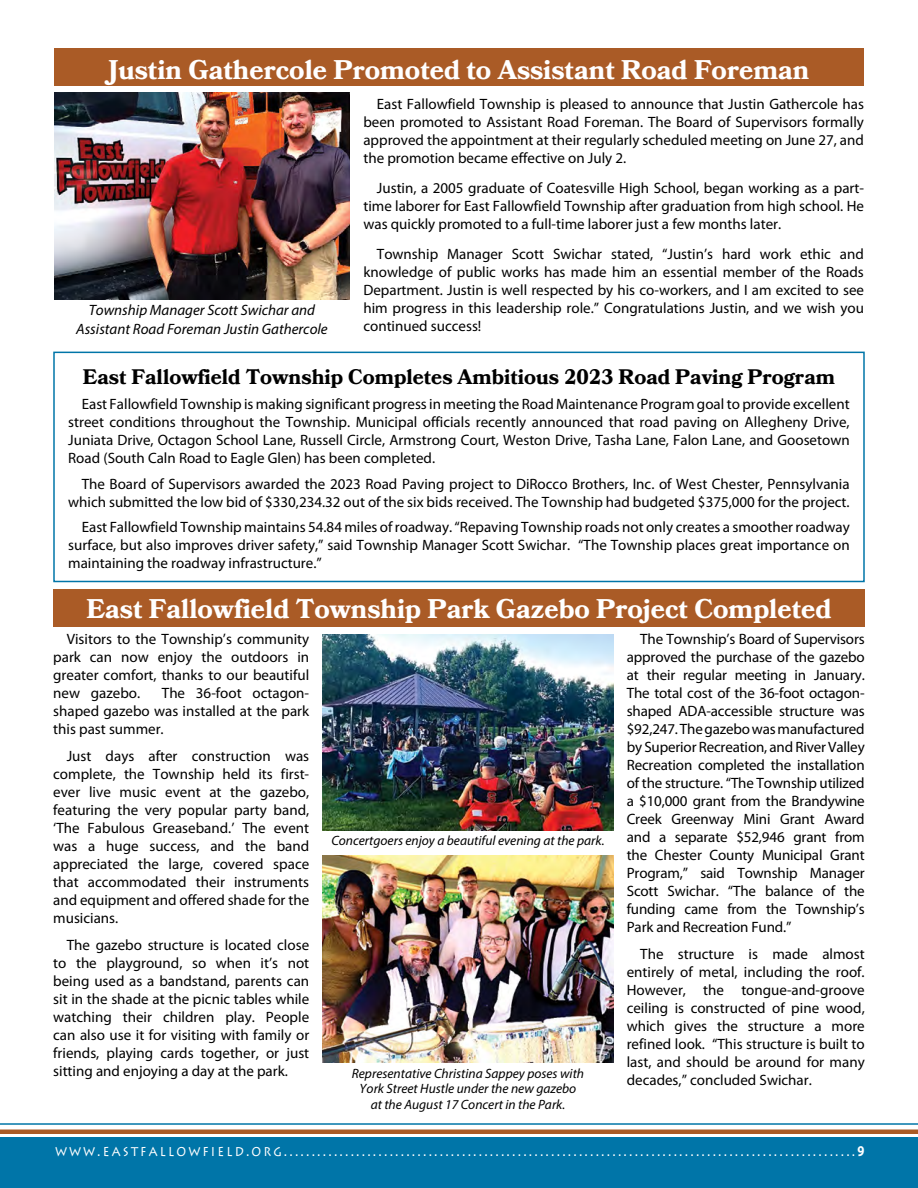
<style>
.page{position:relative;width:918px;height:1188px;background:#fff}
.page>*{position:absolute;margin:0;border:0;box-sizing:border-box;transform-origin:0 0}
.t1{font:700 27px "Bookmania";color:#fff}
.t2{font:700 21px "Bookmania";color:#000}
.t3{font:15px/18px "Myriad Pro";color:#000;text-align:justify}
.t4{font:15px "Lithos Pro";letter-spacing:.17em;color:#fff;scale:.84 1}
.t5{font:italic 15px/18.9px "Myriad Pro";color:#000;text-align:center}
.t6{font:italic 13.5px/15.6px "Myriad Pro";color:#000;text-align:center}
.s1{font-family:"Myriad Pro";font-weight:700}
</style>
<div class="page">
<div style="left:0;top:1138px;width:918px;height:50px;background:#0075a8"></div>
<hr style="left:0;top:1123px;width:918px;height:2px;background:#0075a8">
<hr style="left:0;top:1130px;width:918px;height:4px;background:#aa5b26">
<div style="left:54px;top:49px;width:810px;height:37px;background:#aa5b26"></div>
<img style="left:54px;top:92px;width:296px;height:208px">
<div style="left:53px;top:352px;width:812px;height:230px;border:2px solid #0075a8"></div>
<div style="left:53px;top:589px;width:812px;height:38px;background:#aa5b26"></div>
<img style="left:323px;top:635px;width:290px;height:196px">
<img style="left:323px;top:856px;width:290px;height:207px">
<h1 class="t1" style="left:109px;top:54px;width:702px">Justin Gathercole Promoted to Assistant Road Foreman</h1>
<p class="t3" style="left:363px;top:94px;width:502px;text-indent:14px">East Fallowfield Township is pleased to announce that Justin Gathercole has been promoted to Assistant Road Foreman. The Board of Supervisors formally approved the appointment at their regularly scheduled meeting on June 27, and the promotion became effective on July 2.</p>
<p class="t3" style="left:363px;top:178px;width:502px;text-indent:14px">Justin, a 2005 graduate of Coatesville High School, began working as a part&shy;time laborer for East Fallowfield Township after graduation from high school. He was quickly promoted to a full-time laborer just a few months later.</p>
<p class="t3" style="left:363px;top:244px;width:502px;text-indent:14px">Township Manager Scott Swichar stated, “Justin’s hard work ethic and knowledge of public works has made him an essential member of the Roads Department. Justin is well respected by his co-workers, and I am excited to see him progress in this leadership role.” Congratulations Justin, and we wish you continued success!</p>
<p class="t5" style="left:76px;top:300px;width:253px">Township Manager Scott Swichar and<br>Assistant Road Foreman Justin Gathercole</p>
<h2 class="t2" style="left:83px;top:364px;width:754px">East Fallowfield Township Completes Ambitious 2023 Road Paving Program</h2>
<p class="t3" style="left:68px;top:395px;width:783px;text-indent:14px">East Fallowfield Township is making significant progress in meeting the Road Maintenance Program goal to provide excellent street conditions throughout the Township. Municipal officials recently announced that road paving on Allegheny Drive, Juniata Drive, Octagon School Lane, Russell Circle, Armstrong Court, Weston Drive, Tasha Lane, Falon Lane, and Goosetown Road (South Caln Road to Eagle Glen) has been completed.</p>
<p class="t3" style="left:68px;top:474px;width:783px;text-align:right">The Board of Supervisors awarded the 2023 Road Paving project to DiRocco Brothers, Inc. of West Chester, Pennsylvania which submitted the low bid of $330,234.32 out of the six bids received. The Township had budgeted $375,000 for the project.</p>
<p class="t3" style="left:68px;top:518px;width:783px;text-indent:14px">East Fallowfield Township maintains 54.84 miles of roadway. “Repaving Township roads not only creates a smoother roadway surface, but also improves driver safety,” said Township Manager Scott Swichar. “The Township places great importance on maintaining the roadway infrastructure.”</p>
<h1 class="t1" style="left:86px;top:593px;width:747px">East Fallowfield Township Park Gazebo Project Completed</h1>
<p class="t3" style="left:53px;top:630px;width:258px;text-indent:14px">Visitors to the Township’s community park can now enjoy the outdoors in greater comfort, thanks to our beautiful new gazebo.</p>
<p class="t3" style="left:627px;top:630px;width:240px;text-indent:14px">The Township’s Board of Supervisors approved the purchase of the gazebo at their regular meeting in January.<br>The total cost of the 36-foot octagon&shy;shaped ADA-accessible structure was $92,247. The gazebo was manufactured by Superior Recreation, and River Valley Recreation completed the installation of the structure. “The Township utilized a $10,000 grant from the Brandywine Creek Greenway Mini Grant Award and a separate $52,946 grant from the Chester County Municipal Grant Program,” said Township Manager Scott Swichar. “The balance of the funding came from the Township’s Park and Recreation Fund.”</p>
<p class="t3" style="left:627px;top:945px;width:240px;text-indent:14px">The structure is made almost entirely of metal, including the roof.<br>However, the tongue-and-groove ceiling is constructed of pine wood, which gives the structure a more refined look. “This structure is built to last, and should be around for many decades,” concluded Swichar.</p>
<p class="t3" style="left:53px;top:684px;width:258px;text-indent:109px">The 36-foot octagon&shy;shaped gazebo was installed at the park this past summer.</p>
<p class="t3" style="left:53px;top:747px;width:258px;text-indent:14px">Just days after construction was complete, the Township held its first&shy;ever live music event at the gazebo, featuring the very popular party band, ‘The Fabulous Greaseband.’ The event was a huge success, and the band appreciated the large, covered space that accommodated their instruments and equipment and offered shade for the musicians.</p>
<p class="t3" style="left:53px;top:936px;width:258px;text-indent:14px">The gazebo structure is located close to the playground, so when it’s not being used as a bandstand, parents can sit in the shade at the picnic tables while watching their children play. People can also use it for visiting with family or friends, playing cards together, or just sitting and enjoying a day at the park.</p>
<p class="t6" style="left:331px;top:832px;width:275px">Concertgoers enjoy a beautiful evening at the park.</p>
<p class="t6" style="left:352px;top:1066px;width:234px">Representative Christina Sappey poses with<br>York Street Hustle under the new gazebo<br>at the August 17 Concert in the Park.</p>
<p class="t4" style="left:55px;top:1142px;width:965px">WWW.EASTFALLOWFIELD.ORG.......................................................................................................<span class="s1">9</span></p>
</div>
